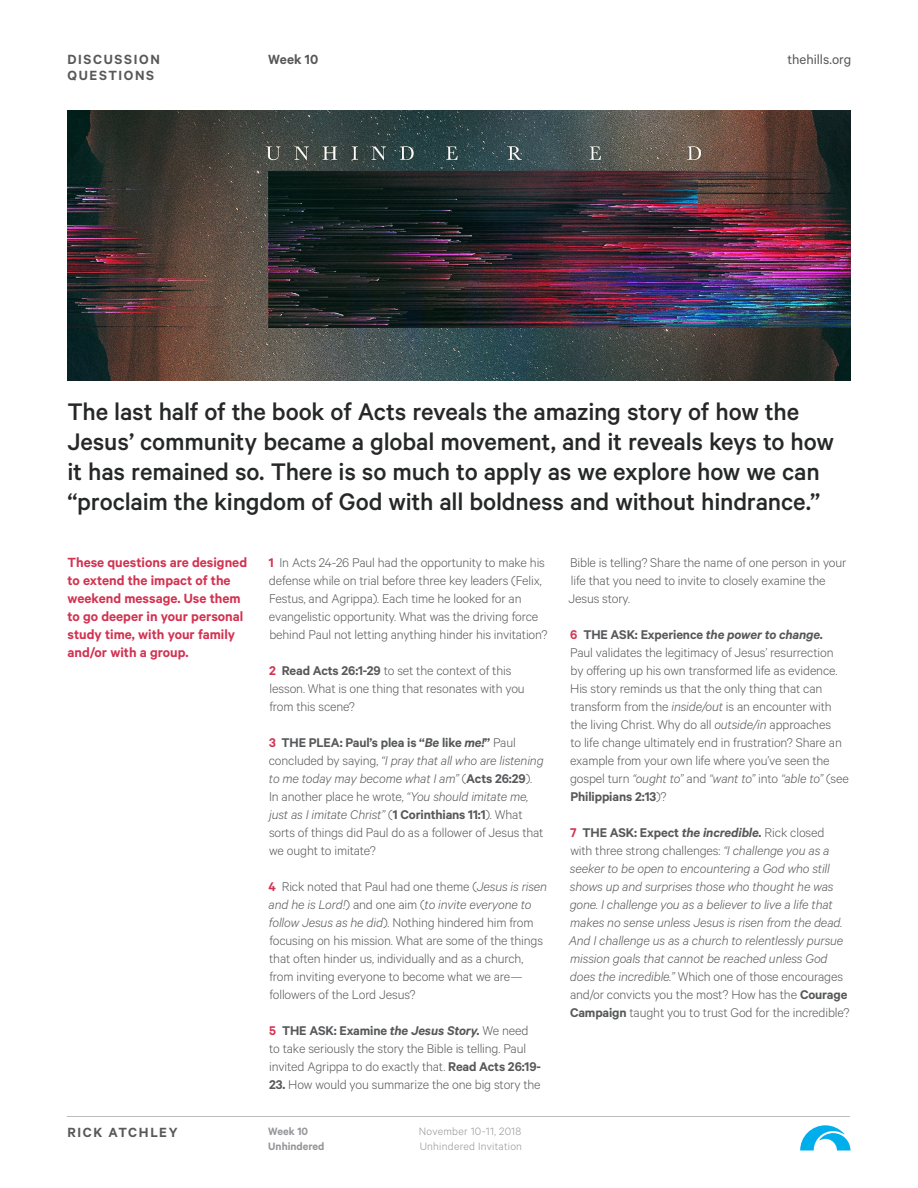
<style>
.page{position:relative;width:918px;height:1188px;background:#fff}
.page>*{position:absolute;margin:0;border:0;box-sizing:border-box;transform-origin:0 0}
.t1{font:500 27px/30px "Calibre";letter-spacing:-.01em;color:#262727}
.t2{font:600 15px/18px "Calibre";color:#d33251}
.t3{font:600 15px "Calibre";letter-spacing:.11em;color:#57585a}
.t4{font:15px "Calibre";color:#57585a}
.t5{font:300 14.25px/18px "Calibre";letter-spacing:-.01em;color:#57585a}
.t6{font:italic 300 14.25px/18px "Calibre";letter-spacing:-.01em;color:#57585a}
.t7{font:300 12px "Calibre";letter-spacing:.02em;color:#939598}
.t8{font:600 12px "Calibre";color:#939598}
.s1{font-weight:600;color:#d33251}
.s2{font-weight:600}
.s3{font-weight:600;font-style:normal;color:#d33251}
.s4{font-weight:600;font-style:normal}
.s5{font-style:normal}
.s6{font-style:italic}
.s7{font-weight:600;font-style:italic}
</style>
<div class="page">
<img style="left:68px;top:111px;width:782px;height:270px">
<svg style="left:800px;top:1125px;width:50px;height:25px"></svg>
<hr style="left:68px;top:1116px;width:782px;height:1px;background:#b9bbbd">
<p class="t3" style="left:68px;top:50px;width:94px">DISCUSSION</p>
<p class="t3" style="left:268px;top:50px;width:52px">Week 10</p>
<p class="t3" style="left:68px;top:67px;width:88px">QUESTIONS</p>
<p class="t4" style="left:787px;top:50px;width:66px">thehills.org</p>
<p class="t1" style="left:68px;top:395px;width:768px">The last half of the book of Acts reveals the amazing story of how the Jesus’ community became a global movement, and it reveals keys to how it has remained so. There is so much to apply as we explore how we can “proclaim the kingdom of God with all boldness and without hindrance.”</p>
<p class="t2" style="left:68px;top:553px;width:181px">These questions are designed to extend the impact of the weekend message. Use them to go deeper in your personal study time, with your family and/or with a group.</p>
<p class="t3" style="left:68px;top:1123px;width:112px">RICK ATCHLEY</p>
<p class="t5" style="left:269px;top:553px;width:280px"><span class="s1">1</span> In Acts 24-26 Paul had the opportunity to make his defense while on trial before three key leaders (Felix, Festus, and Agrippa). Each time he looked for an evangelistic opportunity. What was the driving force behind Paul not letting anything hinder his invitation?</p>
<p class="t5" style="left:269px;top:661px;width:244px"><span class="s1">2</span> <span class="s2">Read Acts 26:1-29</span> to set the context of this</p>
<p class="t5" style="left:269px;top:679px;width:257px">lesson. What is one thing that resonates with you from this scene?</p>
<p class="t6" style="left:269px;top:733px;width:276px"><span class="s3">3</span> <span class="s4">THE PLEA: Paul’s plea is “</span><span class="s2">Be</span> <span class="s4">like</span> <span class="s2">me!</span><span class="s4">”</span> <span class="s5">Paul concluded by saying,</span> “I pray that all who are listening to me today may become what I am” <span class="s5">(</span><span class="s4">Acts 26:29</span><span class="s5">).</span></p>
<p class="t5" style="left:269px;top:787px;width:276px">In another place he wrote, <span class="s6">“You should imitate me, just as I imitate Christ”</span> (<span class="s2">1 Corinthians 11:1</span>). What sorts of things did Paul do as a follower of Jesus that we ought to imitate?</p>
<p class="t5" style="left:268px;top:877px;width:280px"><span class="s1">4</span> Rick noted that Paul had one theme (<span class="s6">Jesus is risen and he is Lord!</span>) and one aim (<span class="s6">to invite everyone to follow Jesus as he did</span>). Nothing hindered him from focusing on his mission. What are some of the things that often hinder us, individually and as a church, from inviting everyone to become what we are— followers of the Lord Jesus?</p>
<p class="t5" style="left:269px;top:1021px;width:273px"><span class="s1">5</span> <span class="s2">THE ASK: Examine</span> <span class="s7">the Jesus Story.</span> We need to take seriously the story the Bible is telling. Paul invited Agrippa to do exactly that. <span class="s2">Read Acts 26:19-</span></p>
<p class="t5" style="left:269px;top:1075px;width:273px"><span class="s2">23.</span> How would you summarize the one big story the</p>
<p class="t8" style="left:268px;top:1124px;width:41px">Week 10</p>
<p class="t7" style="left:419px;top:1124px;width:104px">November 10-11, 2018</p>
<p class="t8" style="left:268px;top:1140px;width:58px">Unhindered</p>
<p class="t7" style="left:420px;top:1140px;width:104px">Unhindered Invitation</p>
<p class="t5" style="left:569px;top:553px;width:279px">Bible is telling? Share the name of one person in your life that you need to invite to closely examine the<br>Jesus story.</p>
<p class="t5" style="left:570px;top:625px;width:280px"><span class="s1">6</span> <span class="s2">THE ASK: Experience</span> <span class="s7">the power to change.<br></span>Paul validates the legitimacy of Jesus’ resurrection by offering up his own transformed life as evidence.<br>His story reminds us that the only thing that can transform from the <span class="s6">inside/out</span> is an encounter with the living Christ. Why do all <span class="s6">outside/in</span> approaches<br>to life change ultimately end in frustration? Share an example from your own life where you’ve seen the gospel turn <span class="s6">“ought to”</span> and <span class="s6">“want to”</span> into <span class="s6">“able to”</span> (see <span class="s2">Philippians 2:13</span>)?</p>
<p class="t6" style="left:569px;top:823px;width:282px"><span class="s3">7</span> <span class="s4">THE ASK: Expect</span> <span class="s2">the incredible.</span> <span class="s5">Rick closed<br>with three strong challenges:</span> “I challenge you as a seeker to be open to encountering a God who still shows up and surprises those who thought he was gone. I challenge you as a believer to live a life that makes no sense unless Jesus is risen from the dead.<br>And I challenge us as a church to relentlessly pursue mission goals that cannot be reached unless God does the incredible.” <span class="s5">Which one of those encourages and/or convicts you the most? How has the</span> <span class="s4">Courage Campaign</span> <span class="s5">taught you to trust God for the incredible?</span></p>
</div>
